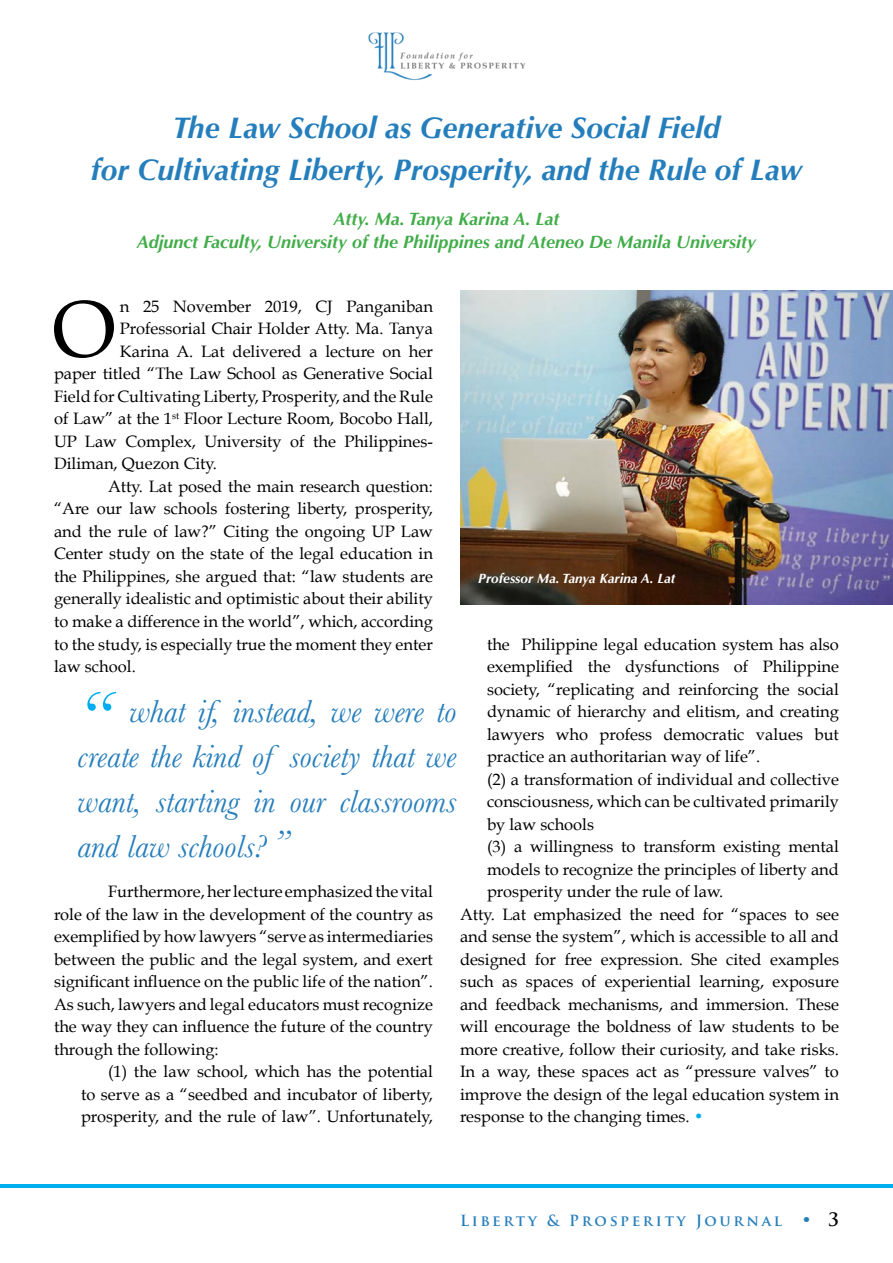
<style>
.page{position:relative;width:893px;height:1263px;background:#fff}
.page>*{position:absolute;margin:0;border:0;box-sizing:border-box;transform-origin:0 0}
.t1{font:81px "Book Antiqua";color:#000}
.t2{font:italic 33px/45px "Baskerville";color:#257ebc;text-align:justify}
.t3{font:italic 700 30px/42px "Optima";color:#257ebc;text-align:center}
.t4{font:italic 700 18px/22.5px "Optima";color:#41ad49;text-align:center}
.t5{font:16.5px/22.5px "Book Antiqua";color:#000;text-align:justify}
.t6{font:700 15px "Trajan Pro";letter-spacing:.18em;color:#257ebc}
.t7{font:italic 700 13.5px "Optima";color:#fff}
.s1{color:#00aeef}
.s2{font-size:70.5px;color:#00aeef}
.s3{font-family:"Book Antiqua";font-size:18px}
.s4{font-size:18px;color:#000}
</style>
<div class="page">
<hr style="left:0;top:1184px;width:893px;height:4px;background:#00aeef">
<img style="left:368px;top:32px;width:158px;height:48px">
<img style="left:460px;top:291px;width:433px;height:313px">
<h3 class="t3" style="left:91px;top:107px;width:713px">The Law School as Generative Social Field<br>for Cultivating Liberty, Prosperity, and the Rule of Law</h3>
<p class="t4" style="left:137px;top:208px;width:621px">Atty. Ma. Tanya Karina A. Lat<br>Adjunct Faculty, University of the Philippines and Ateneo De Manila University</p>
<h1 class="t1" style="left:52px;top:279px;width:65px">O</h1>
<p class="t5" style="left:120px;top:295px;width:315px">n 25 November 2019, CJ Panganiban</p>
<p class="t5" style="left:120px;top:318px;width:315px">Professorial Chair Holder Atty. Ma. Tanya</p>
<p class="t5" style="left:120px;top:340px;width:315px">Karina A. Lat delivered a lecture on her</p>
<p class="t5" style="left:54px;top:363px;width:380px">paper titled “The Law School as Generative Social</p>
<p class="t5" style="left:54px;top:385px;width:380px">Field for Cultivating Liberty, Prosperity, and the Rule</p>
<p class="t5" style="left:54px;top:408px;width:380px">of Law” at the 1<sup>st</sup> Floor Lecture Room, Bocobo Hall,</p>
<p class="t5" style="left:54px;top:430px;width:380px">UP Law Complex, University of the Philippines-</p>
<p class="t5" style="left:54px;top:453px;width:165px">Diliman, Quezon City.</p>
<p class="t5" style="left:108px;top:475px;width:326px">Atty. Lat posed the main research question:</p>
<p class="t5" style="left:54px;top:498px;width:380px">“Are our law schools fostering liberty, prosperity,</p>
<p class="t5" style="left:54px;top:520px;width:380px">and the rule of law?” Citing the ongoing UP Law</p>
<p class="t5" style="left:54px;top:543px;width:380px">Center study on the state of the legal education in</p>
<p class="t5" style="left:54px;top:565px;width:380px">the Philippines, she argued that: “law students are</p>
<p class="t5" style="left:54px;top:588px;width:380px">generally idealistic and optimistic about their ability</p>
<p class="t5" style="left:54px;top:610px;width:380px">to make a difference in the world”, which, according</p>
<p class="t5" style="left:54px;top:633px;width:380px">to the study, is especially true the moment they enter</p>
<p class="t5" style="left:54px;top:655px;width:83px">law school.</p>
<p class="t7" style="left:478px;top:571px;width:199px">Professor Ma. Tanya Karina A. Lat</p>
<p class="t5" style="left:487px;top:633px;width:353px">the Philippine legal education system has also</p>
<p class="t5" style="left:487px;top:655px;width:353px">exemplified the dysfunctions of Philippine</p>
<p class="t5" style="left:487px;top:678px;width:353px">society, “replicating and reinforcing the social</p>
<p class="t5" style="left:487px;top:700px;width:353px">dynamic of hierarchy and elitism, and creating</p>
<p class="t5" style="left:487px;top:723px;width:353px">lawyers who profess democratic values but</p>
<p class="t5" style="left:487px;top:745px;width:275px">practice an authoritarian way of life”.</p>
<p class="t5" style="left:487px;top:768px;width:353px">(2) a transformation of individual and collective</p>
<p class="t5" style="left:487px;top:790px;width:353px">consciousness, which can be cultivated primarily</p>
<p class="t5" style="left:487px;top:813px;width:109px">by law schools</p>
<p class="t5" style="left:487px;top:835px;width:353px">(3) a willingness to transform existing mental</p>
<p class="t5" style="left:487px;top:858px;width:353px">models to recognize the principles of liberty and</p>
<p class="t5" style="left:487px;top:880px;width:238px">prosperity under the rule of law.</p>
<p class="t5" style="left:460px;top:903px;width:380px">Atty. Lat emphasized the need for “spaces to see</p>
<p class="t5" style="left:460px;top:925px;width:380px">and sense the system”, which is accessible to all and</p>
<p class="t5" style="left:460px;top:948px;width:380px">designed for free expression. She cited examples</p>
<p class="t5" style="left:460px;top:970px;width:380px">such as spaces of experiential learning, exposure</p>
<p class="t5" style="left:460px;top:993px;width:380px">and feedback mechanisms, and immersion. These</p>
<p class="t5" style="left:460px;top:1015px;width:380px">will encourage the boldness of law students to be</p>
<p class="t5" style="left:460px;top:1038px;width:380px">more creative, follow their curiosity, and take risks.</p>
<p class="t5" style="left:460px;top:1060px;width:380px">In a way, these spaces act as “pressure valves” to</p>
<p class="t5" style="left:460px;top:1083px;width:380px">improve the design of the legal education system in</p>
<p class="t5" style="left:460px;top:1105px;width:245px">response to the changing times. <span class="s1">•</span></p>
<h2 class="t2" style="left:77px;top:688px;width:381px"><span class="s2">“</span> what if, instead, we were to create the kind of society that we want, starting in our classrooms and law schools? ”</h2>
<p class="t5" style="left:54px;top:880px;width:380px;text-indent:54px">Furthermore, her lecture emphasized the vital role of the law in the development of the country as exemplified by how lawyers “serve as intermediaries between the public and the legal system, and exert significant influence on the public life of the nation”.<br>As such, lawyers and legal educators must recognize the way they can influence the future of the country through the following:</p>
<p class="t5" style="left:81px;top:1060px;width:353px;text-indent:27px">(1) the law school, which has the potential to serve as a “seedbed and incubator of liberty, prosperity, and the rule of law”. Unfortunately,</p>
<p class="t6" style="left:460px;top:1212px;width:380px">Liberty &amp; Prosperity Journal <span class="s3">•</span> <span class="s4">3</span></p>
</div>
